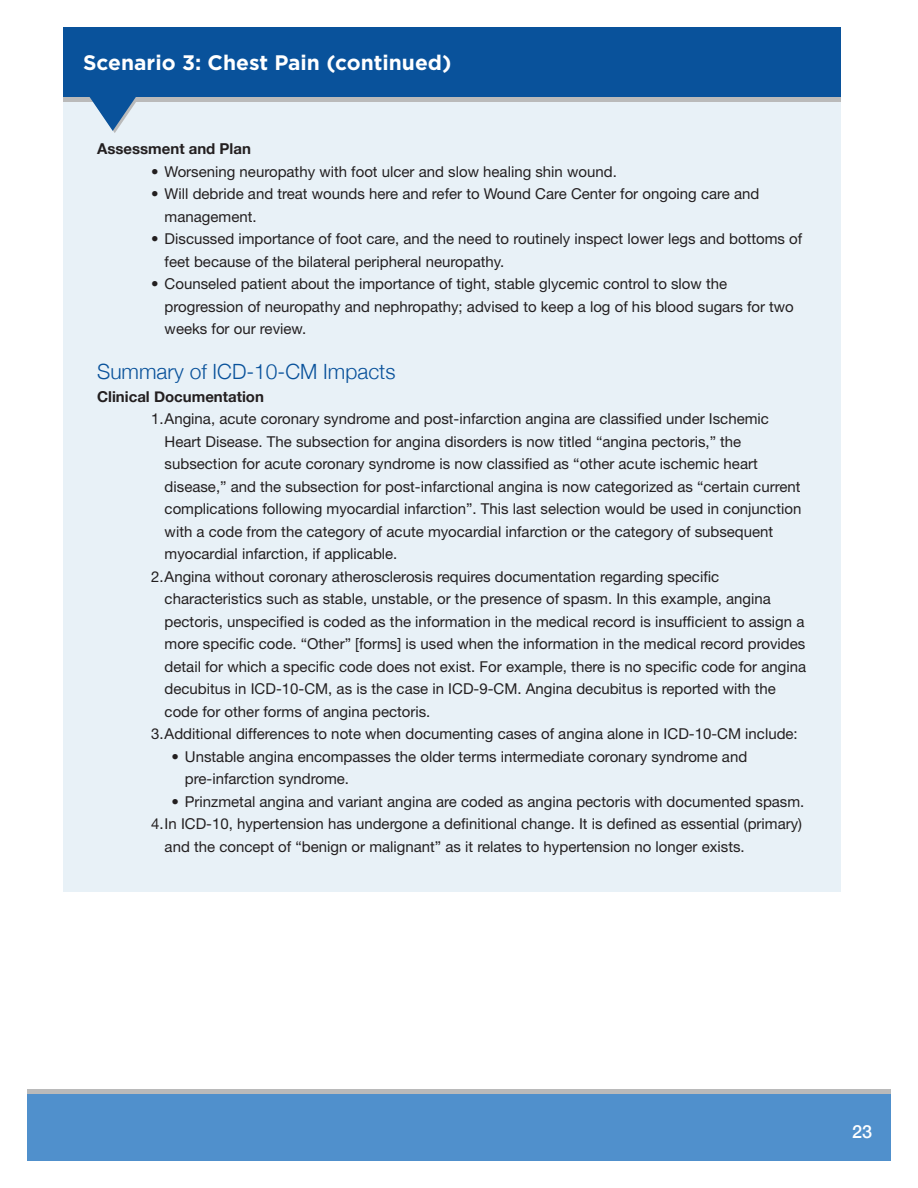
<style>
.page{position:relative;width:918px;height:1188px;background:#fff}
.page>*{position:absolute;margin:0;border:0;box-sizing:border-box;transform-origin:0 0}
.t1{font:700 21px "Gotham";color:#fff}
.t2{font:300 21px "Helvetica Neue";color:#09529b}
.t3{font:500 18px "Helvetica Neue";color:#fff}
.t4{font:15px/22.5px "Helvetica Neue";color:#231f20}
.t5{font:700 15px "Helvetica Neue";color:#231f20}
</style>
<div class="page">
<div style="left:27px;top:1089px;width:864px;height:65px;background:linear-gradient(to right,#bababa,#bababa)"></div>
<div style="left:27px;top:1095px;width:864px;height:66px;background:#5090cc"></div>
<div style="left:63px;top:93px;width:778px;height:799px;background:#e8f1f7"></div>
<div style="left:63px;top:46px;width:778px;height:55px;background:#bababa"></div>
<svg style="left:89px;top:97px;width:49px;height:36px"></svg>
<div style="left:63px;top:28px;width:778px;height:69px;background:#09529b"></div>
<h1 class="t1" style="left:83px;top:50px;width:370px">Scenario 3: Chest Pain (continued)</h1>
<p class="t5" style="left:97px;top:137px;width:155px">Assessment and Plan</p>
<p class="t4" style="left:151px;top:160px;width:467px">• Worsening neuropathy with foot ulcer and slow healing shin wound.</p>
<p class="t4" style="left:165px;top:183px;width:596px;text-indent:-14px">• Will debride and treat wounds here and refer to Wound Care Center for ongoing care and management.</p>
<p class="t4" style="left:165px;top:228px;width:639px;text-indent:-14px">• Discussed importance of foot care, and the need to routinely inspect lower legs and bottoms of feet because of the bilateral peripheral neuropathy.</p>
<p class="t4" style="left:165px;top:273px;width:631px;text-indent:-14px">• Counseled patient about the importance of tight, stable glycemic control to slow the progression of neuropathy and nephropathy; advised to keep a log of his blood sugars for two weeks for our review.</p>
<p class="t2" style="left:97px;top:355px;width:300px">Summary of ICD-10-CM Impacts</p>
<p class="t5" style="left:97px;top:385px;width:168px">Clinical Documentation</p>
<p class="t4" style="left:165px;top:408px;width:638px;text-indent:-14px">1.Angina, acute coronary syndrome and post-infarction angina are classified under Ischemic Heart Disease. The subsection for angina disorders is now titled “angina pectoris,” the subsection for acute coronary syndrome is now classified as “other acute ischemic heart disease,” and the subsection for post-infarctional angina is now categorized as “certain current complications following myocardial infarction”. This last selection would be used in conjunction with a code from the category of acute myocardial infarction or the category of subsequent myocardial infarction, if applicable.</p>
<p class="t4" style="left:165px;top:565px;width:643px;text-indent:-14px">2.Angina without coronary atherosclerosis requires documentation regarding specific characteristics such as stable, unstable, or the presence of spasm. In this example, angina pectoris, unspecified is coded as the information in the medical record is insufficient to assign a more specific code. “Other” [forms] is used when the information in the medical record provides detail for which a specific code does not exist. For example, there is no specific code for angina decubitus in ICD-10-CM, as is the case in ICD-9-CM. Angina decubitus is reported with the code for other forms of angina pectoris.</p>
<p class="t4" style="left:151px;top:723px;width:648px">3.Additional differences to note when documenting cases of angina alone in ICD-10-CM include:</p>
<p class="t4" style="left:185px;top:745px;width:564px;text-indent:-14px">• Unstable angina encompasses the older terms intermediate coronary syndrome and pre-infarction syndrome.</p>
<p class="t4" style="left:171px;top:790px;width:635px">• Prinzmetal angina and variant angina are coded as angina pectoris with documented spasm.</p>
<p class="t4" style="left:165px;top:813px;width:639px;text-indent:-14px">4.In ICD-10, hypertension has undergone a definitional change. It is defined as essential (primary) and the concept of “benign or malignant” as it relates to hypertension no longer exists.</p>
<p class="t3" style="left:852px;top:1117px;width:22px">23</p>
</div>
